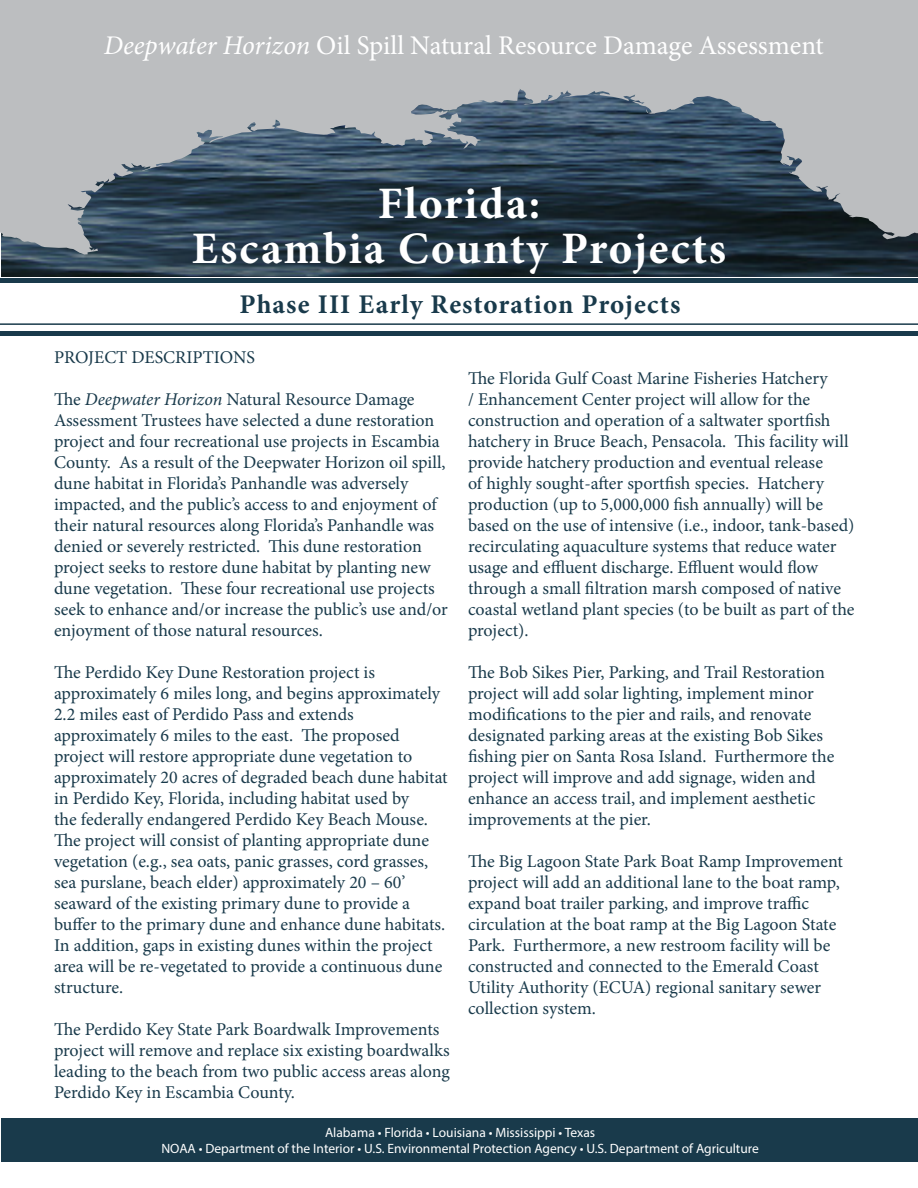
<style>
.page{position:relative;width:918px;height:1188px;background:#fff}
.page>*{position:absolute;margin:0;border:0;box-sizing:border-box;transform-origin:0 0}
.t1{font:700 45px/45px "Minion Pro";letter-spacing:.04em;color:#fff;text-align:center}
.t2{font:27px "Minion Pro";color:#fff}
.t3{font:700 27px "Minion Pro";letter-spacing:.04em;color:#193a4b}
.t4{font:18px/21px "Minion Pro";color:#193a4b}
.t5{font:13.5px/16.2px "Myriad Pro";color:#fff;text-align:center}
.s1{font-style:italic}
</style>
<div class="page">
<hr style="left:0;top:279px;width:918px;height:4px;background:#193a4b">
<hr style="left:0;top:332px;width:918px;height:4px;background:#193a4b">
<hr style="left:0;top:323px;width:918px;height:2px;background:#193a4b">
<div style="left:1px;top:1119px;width:917px;height:43px;background:#193a4b"></div>
<img style="left:1px;top:255px;width:917px;height:22px">
<svg style="left:0;top:0;width:918px;height:255px;fill:#bcbec0"></svg>
<h2 class="t2" style="left:104px;top:27px;width:721px"><span class="s1">Deepwater Horizon</span> Oil Spill Natural Resource Damage Assessment</h2>
<h1 class="t1" style="left:192px;top:181px;width:536px">Florida:<br>Escambia County Projects</h1>
<h2 class="t3" style="left:240px;top:286px;width:442px">Phase III Early Restoration Projects</h2>
<p class="t4" style="left:54px;top:347px;width:202px">PROJECT DESCRIPTIONS</p>
<p class="t4" style="left:54px;top:389px;width:395px">The <span class="s1">Deepwater Horizon</span> Natural Resource Damage Assessment Trustees have selected a dune restoration project and four recreational use projects in Escambia County. As a result of the Deepwater Horizon oil spill, dune habitat in Florida’s Panhandle was adversely impacted, and the public’s access to and enjoyment of their natural resources along Florida’s Panhandle was denied or severely restricted. This dune restoration project seeks to restore dune habitat by planting new dune vegetation. These four recreational use projects seek to enhance and/or increase the public’s use and/or enjoyment of those natural resources.</p>
<p class="t4" style="left:54px;top:662px;width:395px">The Perdido Key Dune Restoration project is approximately 6 miles long, and begins approximately 2.2 miles east of Perdido Pass and extends approximately 6 miles to the east. The proposed project will restore appropriate dune vegetation to approximately 20 acres of degraded beach dune habitat in Perdido Key, Florida, including habitat used by<br>the federally endangered Perdido Key Beach Mouse.<br>The project will consist of planting appropriate dune vegetation (e.g., sea oats, panic grasses, cord grasses, sea purslane, beach elder) approximately 20 – 60’ seaward of the existing primary dune to provide a buffer to the primary dune and enhance dune habitats.<br>In addition, gaps in existing dunes within the project area will be re-vegetated to provide a continuous dune structure.</p>
<p class="t4" style="left:54px;top:1019px;width:397px">The Perdido Key State Park Boardwalk Improvements project will remove and replace six existing boardwalks leading to the beach from two public access areas along Perdido Key in Escambia County.</p>
<p class="t4" style="left:468px;top:368px;width:388px">The Florida Gulf Coast Marine Fisheries Hatchery<br>/ Enhancement Center project will allow for the construction and operation of a saltwater sportfish hatchery in Bruce Beach, Pensacola. This facility will provide hatchery production and eventual release<br>of highly sought-after sportfish species. Hatchery production (up to 5,000,000 fish annually) will be based on the use of intensive (i.e., indoor, tank-based) recirculating aquaculture systems that reduce water usage and effluent discharge. Effluent would flow through a small filtration marsh composed of native coastal wetland plant species (to be built as part of the project).</p>
<p class="t4" style="left:468px;top:662px;width:368px">The Bob Sikes Pier, Parking, and Trail Restoration project will add solar lighting, implement minor modifications to the pier and rails, and renovate designated parking areas at the existing Bob Sikes fishing pier on Santa Rosa Island. Furthermore the project will improve and add signage, widen and enhance an access trail, and implement aesthetic improvements at the pier.</p>
<p class="t4" style="left:468px;top:851px;width:377px">The Big Lagoon State Park Boat Ramp Improvement project will add an additional lane to the boat ramp, expand boat trailer parking, and improve traffic circulation at the boat ramp at the Big Lagoon State Park. Furthermore, a new restroom facility will be constructed and connected to the Emerald Coast Utility Authority (ECUA) regional sanitary sewer collection system.</p>
<p class="t5" style="left:161px;top:1124px;width:599px">Alabama • Florida • Louisiana • Mississippi • Texas<br>NOAA • Department of the Interior • U.S. Environmental Protection Agency • U.S. Department of Agriculture</p>
</div>
